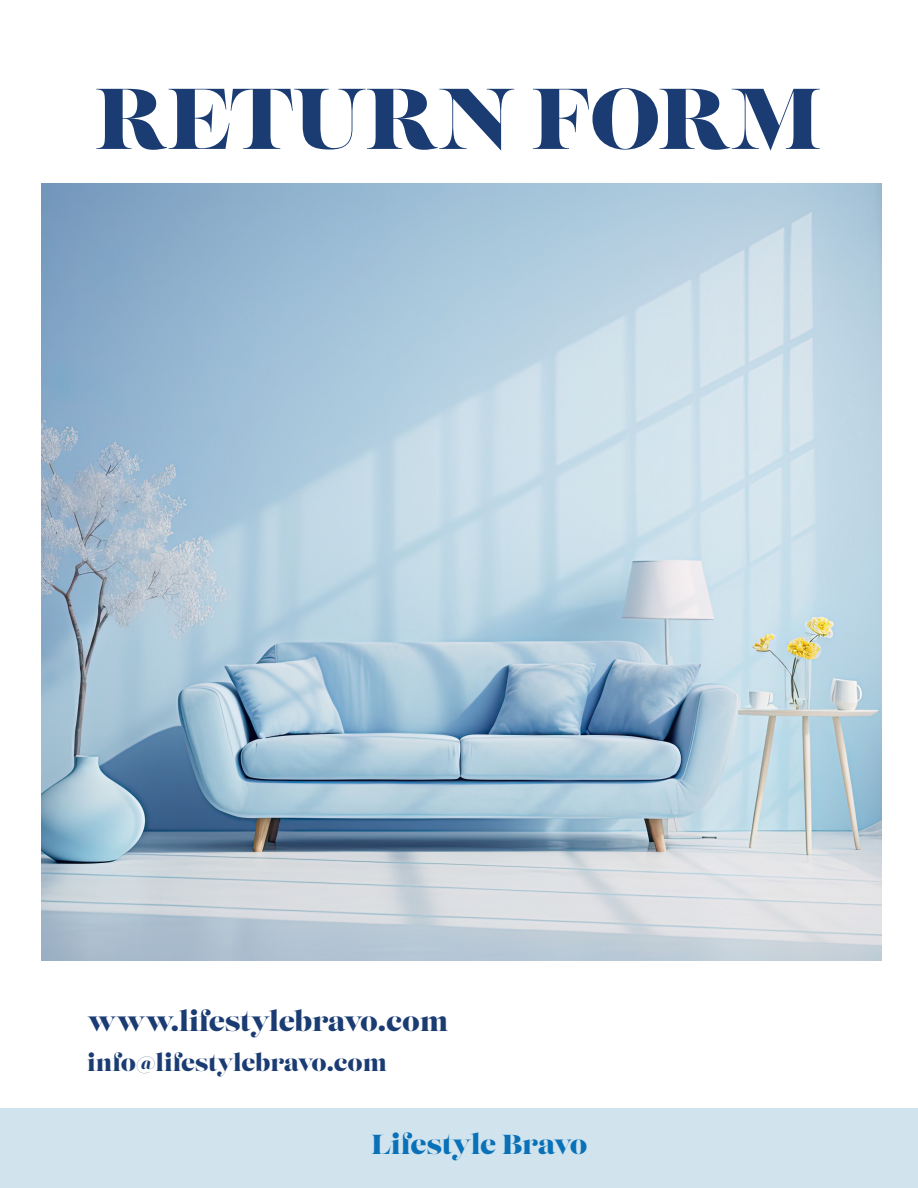
<style>
.page{position:relative;width:918px;height:1188px;background:#fff}
.page>*{position:absolute;margin:0;border:0;box-sizing:border-box;transform-origin:0 0}
.t1{font:85.95px "Lust";color:#1a3c73}
.t2{font:27.6px "Lust";color:#1a3c73}
.t3{font:27.45px "Lust Display";letter-spacing:-.01em;color:#0971b7}
.t4{font:23.7px "Lust Display";color:#1a3c73}
</style>
<div class="page">
<div style="left:0;top:1108px;width:918px;height:80px;background:#d1e3ec"></div>
<img style="left:41px;top:183px;width:840px;height:778px">
<h1 class="t1" style="left:96px;top:64px;width:726px">RETURN FORM</h1>
<p class="t2" style="left:88px;top:1004px;width:362px">www.lifestylebravo.com</p>
<p class="t4" style="left:87px;top:1048px;width:302px">info@lifestylebravo.com</p>
<p class="t3" style="left:371px;top:1127px;width:218px">Lifestyle Bravo</p>
</div>
